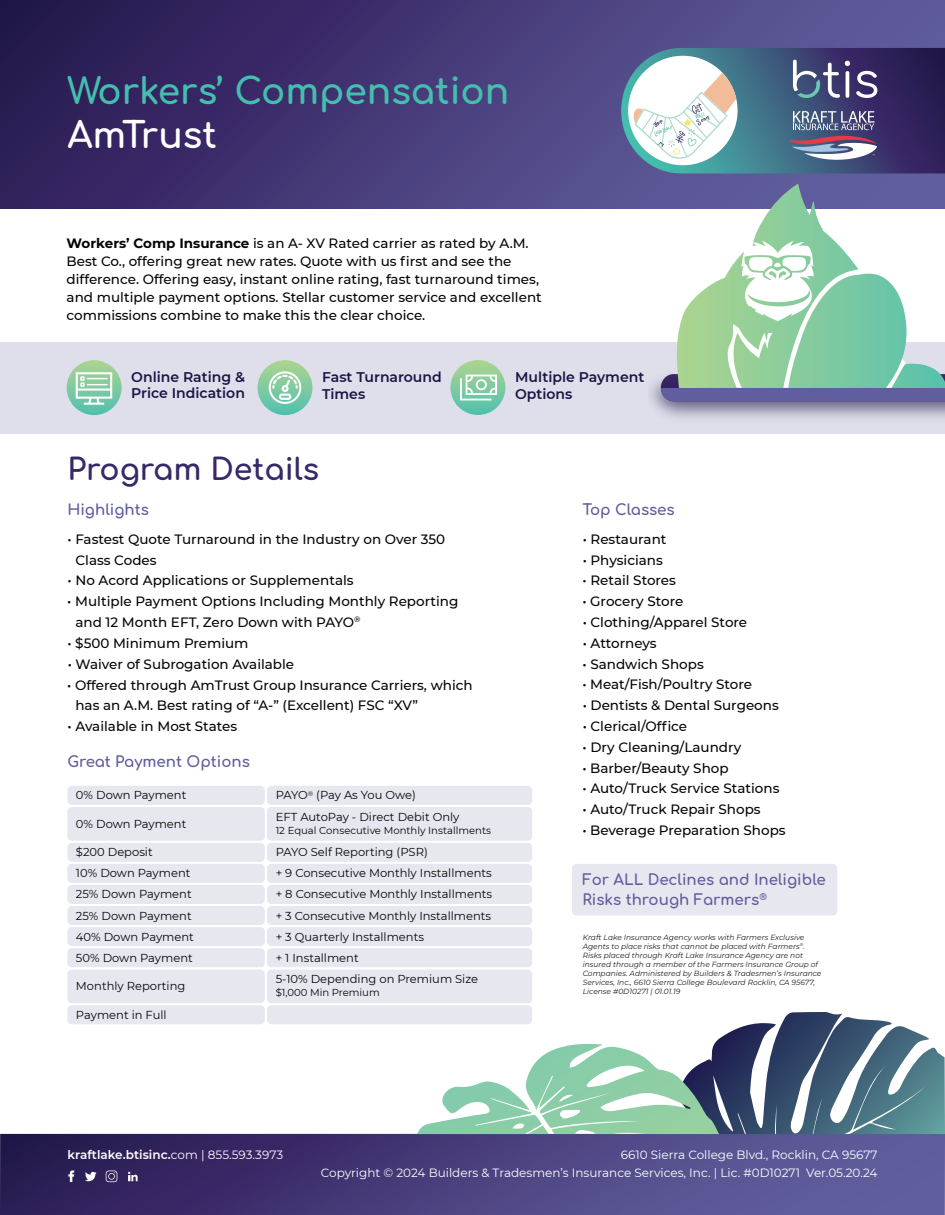
<style>
.page{position:relative;width:945px;height:1215px;background:#fff}
.page>*{position:absolute;margin:0;border:0;box-sizing:border-box;transform-origin:0 0}
.t1{font:700 36px "Comfortaa";color:#44bfae}
.t2{font:700 36px "Comfortaa";color:#fff}
.t3{font:700 30px "Comfortaa";color:#392867}
.t4{font:700 15px/19.5px "Comfortaa";color:#605e9e}
.t5{font:600 14.1px/16.8px "Montserrat";color:#1b1444}
.t6{font:500 13.5px/18px "Montserrat";color:#040503}
.t7{font:12px/17.7px "Montserrat";color:#fff;text-align:right}
.t8{font:600 12px "Montserrat";letter-spacing:.005em;color:#fff}
.t9{font:11.55px "Montserrat";color:#040503}
.t10{font:10.05px "Montserrat";color:#040503}
.t11{font:italic 7.5px/9px "Montserrat";color:#231f20}
.s1{font-weight:700}
.s2{font-weight:400}
</style>
<div class="page">
<div style="left:67px;top:786px;width:198px;height:19px;background:#e7e7f0;border-radius:5px"></div>
<div style="left:267px;top:786px;width:265px;height:19px;background:#e7e7f0;border-radius:5px"></div>
<div style="left:0;top:1134px;width:945px;height:81px;background:linear-gradient(to right,#2a1952,#6765a6)"></div>
<div style="left:0;top:0;width:945px;height:208px;background:linear-gradient(to right,#2c1b55,#6461a1)"></div>
<svg style="left:68px;top:1170px;width:6px;height:12px"></svg>
<svg style="left:106px;top:1171px;width:11px;height:11px"></svg>
<svg style="left:128px;top:1172px;width:10px;height:9px"></svg>
<svg style="left:85px;top:1172px;width:12px;height:9px"></svg>
<div style="left:67px;top:807px;width:198px;height:34px;background:#e7e7f0;border-radius:5px"></div>
<div style="left:267px;top:807px;width:265px;height:34px;background:#e7e7f0;border-radius:5px"></div>
<div style="left:67px;top:843px;width:198px;height:19px;background:#e7e7f0;border-radius:5px"></div>
<div style="left:267px;top:843px;width:265px;height:19px;background:#e7e7f0;border-radius:5px"></div>
<div style="left:67px;top:864px;width:198px;height:19px;background:#e7e7f0;border-radius:5px"></div>
<div style="left:267px;top:864px;width:265px;height:19px;background:#e7e7f0;border-radius:5px"></div>
<div style="left:67px;top:885px;width:198px;height:19px;background:#e7e7f0;border-radius:5px"></div>
<div style="left:267px;top:885px;width:265px;height:19px;background:#e7e7f0;border-radius:5px"></div>
<div style="left:67px;top:906px;width:198px;height:19px;background:#e7e7f0;border-radius:5px"></div>
<div style="left:267px;top:906px;width:265px;height:19px;background:#e7e7f0;border-radius:5px"></div>
<div style="left:67px;top:970px;width:198px;height:33px;background:#e7e7f0;border-radius:5px"></div>
<div style="left:267px;top:970px;width:265px;height:33px;background:#e7e7f0;border-radius:5px"></div>
<div style="left:67px;top:1005px;width:198px;height:19px;background:#e7e7f0;border-radius:5px"></div>
<div style="left:267px;top:1005px;width:265px;height:19px;background:#e7e7f0;border-radius:5px"></div>
<div style="left:67px;top:927px;width:198px;height:19px;background:#e7e7f0;border-radius:5px"></div>
<div style="left:267px;top:927px;width:265px;height:19px;background:#e7e7f0;border-radius:5px"></div>
<div style="left:67px;top:948px;width:198px;height:19px;background:#e7e7f0;border-radius:5px"></div>
<div style="left:267px;top:948px;width:265px;height:19px;background:#e7e7f0;border-radius:5px"></div>
<svg style="left:417px;top:1012px;width:528px;height:122px"></svg>
<svg style="left:0;top:342px;width:945px;height:92px;background:#dadae6"></svg>
<svg style="left:661px;top:184px;width:284px;height:217px"></svg>
<svg style="left:67px;top:360px;width:55px;height:55px"></svg>
<svg style="left:76px;top:372px;width:36px;height:33px"></svg>
<svg style="left:258px;top:360px;width:54px;height:55px"></svg>
<svg style="left:269px;top:371px;width:32px;height:33px"></svg>
<svg style="left:450px;top:360px;width:55px;height:55px"></svg>
<svg style="left:460px;top:375px;width:37px;height:25px"></svg>
<div style="left:572px;top:864px;width:265px;height:51px;background:#e7e7f0;border-radius:5px"></div>
<svg style="left:621px;top:48px;width:324px;height:125px"></svg>
<h1 class="t1" style="left:68px;top:58px;width:443px">Workers’ Compensation</h1>
<h1 class="t2" style="left:67px;top:102px;width:151px">AmTrust</h1>
<p class="t6" style="left:67px;top:234px;width:477px"><span class="s1">Workers’ Comp Insurance</span> is an A- XV Rated carrier as rated by A.M.<br>Best Co., offering great new rates. Quote with us first and see the difference. Offering easy, instant online rating, fast turnaround times, and multiple payment options. Stellar customer service and excellent commissions combine to make this the clear choice.</p>
<p class="t5" style="left:131px;top:367px;width:115px">Online Rating &amp;<br>Price Indication</p>
<p class="t5" style="left:322px;top:368px;width:121px">Fast Turnaround<br>Times</p>
<p class="t5" style="left:515px;top:368px;width:131px">Multiple Payment<br>Options</p>
<h2 class="t3" style="left:67px;top:442px;width:253px">Program Details</h2>
<p class="t4" style="left:67px;top:498px;width:83px">Highlights</p>
<p class="t6" style="left:76px;top:528px;width:371px;line-height:20.9px;text-indent:-8px">• Fastest Quote Turnaround in the Industry on Over 350<br>Class Codes</p>
<p class="t6" style="left:68px;top:571px;width:288px">• No Acord Applications or Supplementals</p>
<p class="t6" style="left:75px;top:590px;width:385px;line-height:20.9px;text-indent:-8px">• Multiple Payment Options Including Monthly Reporting and 12 Month EFT, Zero Down with PAYO<sup>®</sup></p>
<p class="t6" style="left:67px;top:634px;width:183px">• $500 Minimum Premium</p>
<p class="t6" style="left:68px;top:654px;width:228px">• Waiver of Subrogation Available</p>
<p class="t6" style="left:75px;top:674px;width:399px;line-height:20.9px;text-indent:-8px">• Offered through AmTrust Group Insurance Carriers, which has an A.M. Best rating of “A-” (Excellent) FSC “XV”</p>
<p class="t6" style="left:68px;top:716px;width:171px">• Available in Most States</p>
<p class="t4" style="left:67px;top:750px;width:184px">Great Payment Options</p>
<p class="t9" style="left:76px;top:787px;width:112px">0% Down Payment</p>
<p class="t9" style="left:276px;top:787px;width:142px">PAYO<sup>®</sup> (Pay As You Owe)</p>
<p class="t9" style="left:76px;top:816px;width:112px">0% Down Payment</p>
<p class="t9" style="left:276px;top:809px;width:185px">EFT AutoPay - Direct Debit Only</p>
<p class="t10" style="left:276px;top:823px;width:217px">12 Equal Consecutive Monthly Installments</p>
<p class="t9" style="left:76px;top:844px;width:78px">$200 Deposit</p>
<p class="t9" style="left:276px;top:844px;width:154px">PAYO Self Reporting (PSR)</p>
<p class="t9" style="left:76px;top:865px;width:116px">10% Down Payment</p>
<p class="t9" style="left:276px;top:865px;width:218px">+ 9 Consecutive Monthly Installments</p>
<p class="t9" style="left:76px;top:886px;width:117px">25% Down Payment</p>
<p class="t9" style="left:276px;top:886px;width:218px">+ 8 Consecutive Monthly Installments</p>
<p class="t9" style="left:76px;top:907px;width:117px">25% Down Payment</p>
<p class="t9" style="left:276px;top:907px;width:217px">+ 3 Consecutive Monthly Installments</p>
<p class="t9" style="left:76px;top:929px;width:120px">40% Down Payment</p>
<p class="t9" style="left:276px;top:929px;width:150px">+ 3 Quarterly Installments</p>
<p class="t9" style="left:76px;top:950px;width:118px">50% Down Payment</p>
<p class="t9" style="left:276px;top:950px;width:85px">+ 1 Installment</p>
<p class="t9" style="left:76px;top:978px;width:111px">Monthly Reporting</p>
<p class="t9" style="left:76px;top:1007px;width:92px">Payment in Full</p>
<p class="t9" style="left:276px;top:971px;width:204px">5-10% Depending on Premium Size</p>
<p class="t10" style="left:276px;top:986px;width:106px">$1,000 Min Premium</p>
<p class="t4" style="left:582px;top:498px;width:94px">Top Classes</p>
<p class="t6" style="left:583px;top:530px;width:85px">• Restaurant</p>
<p class="t6" style="left:583px;top:571px;width:95px">• Retail Stores</p>
<p class="t6" style="left:582px;top:592px;width:102px">• Grocery Store</p>
<p class="t6" style="left:583px;top:633px;width:76px">• Attorneys</p>
<p class="t6" style="left:583px;top:550px;width:82px">• Physicians</p>
<p class="t6" style="left:583px;top:613px;width:166px">• Clothing/Apparel Store</p>
<p class="t6" style="left:583px;top:654px;width:123px">• Sandwich Shops</p>
<p class="t6" style="left:582px;top:675px;width:171px">• Meat/Fish/Poultry Store</p>
<p class="t6" style="left:583px;top:717px;width:106px">• Clerical/Office</p>
<p class="t6" style="left:583px;top:696px;width:198px">• Dentists &amp; Dental Surgeons</p>
<p class="t6" style="left:583px;top:737px;width:160px">• Dry Cleaning/Laundry</p>
<p class="t6" style="left:582px;top:758px;width:148px">• Barber/Beauty Shop</p>
<p class="t6" style="left:583px;top:779px;width:198px">• Auto/Truck Service Stations</p>
<p class="t6" style="left:583px;top:800px;width:180px">• Auto/Truck Repair Shops</p>
<p class="t6" style="left:582px;top:821px;width:205px">• Beverage Preparation Shops</p>
<p class="t4" style="left:582px;top:868px;width:245px">For ALL Declines and Ineligible<br>Risks through Farmers<sup>®</sup></p>
<p class="t11" style="left:583px;top:932px;width:240px">Kraft Lake Insurance Agency works with Farmers Exclusive Agents to place risks that cannot be placed with Farmers<sup>®</sup>.<br>Risks placed through Kraft Lake Insurance Agency are not insured through a member of the Farmers Insurance Group of Companies. Administered by Builders &amp; Tradesmen’s Insurance Services, Inc., 6610 Sierra College Boulevard Rocklin, CA 95677, License #0D10271 | 01.01.19</p>
<p class="t8" style="left:68px;top:1147px;width:217px">kraftlake.btisinc.<span class="s2">com | 855.593.3973</span></p>
<p class="t7" style="left:321px;top:1146px;width:558px">6610 Sierra College Blvd., Rocklin, CA 95677<br>Copyright © 2024 Builders &amp; Tradesmen’s Insurance Services, Inc. | Lic. #0D10271 Ver.05.20.24</p>
</div>
